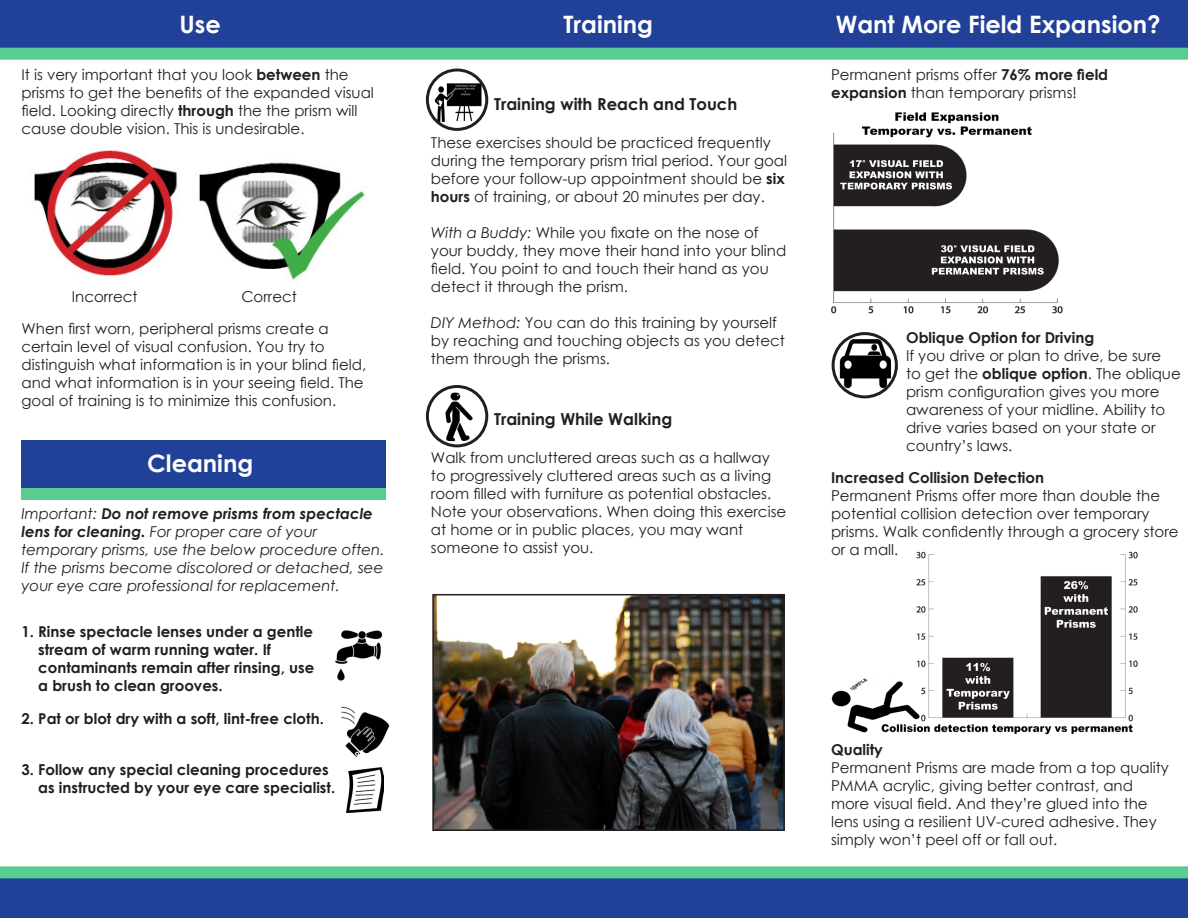
<style>
.page{position:relative;width:1188px;height:918px;background:#fff}
.page>*{position:absolute;margin:0;border:0;box-sizing:border-box;transform-origin:0 0}
.t1{font:700 24px "Century Gothic";color:#fff}
.t2{font:700 16.5px "Century Gothic";color:#231f20}
.t3{font:15px/18px "Century Gothic";color:#231f20}
.t4{font:700 15px "Century Gothic";color:#231f20}
.t5{font:italic 15px/18px "Century Gothic";color:#231f20;text-align:justify}
.t6{font:italic 700 15px/18px "Century Gothic";color:#231f20}
.s1{font-weight:700}
.s2{font-weight:400}
.s3{font-style:italic}
</style>
<div class="page">
<div style="left:21px;top:452px;width:365px;height:47px;background:#59cc91"></div>
<svg style="left:0;top:866px;width:1188px;height:12px;background:#5ecd94"></svg>
<svg style="left:0;top:48px;width:1188px;height:12px;background:#5dcd94"></svg>
<img style="left:335px;top:630px;width:48px;height:51px">
<img style="left:341px;top:706px;width:49px;height:51px">
<img style="left:346px;top:767px;width:37px;height:46px">
<img style="left:199px;top:162px;width:167px;height:119px">
<img style="left:34px;top:150px;width:143px;height:129px">
<svg style="left:427px;top:70px;width:60px;height:59px"></svg>
<img style="left:435px;top:82px;width:47px;height:40px">
<div style="left:426px;top:69px;width:62px;height:62px;border:3px solid #231f20;border-radius:50%"></div>
<svg style="left:427px;top:387px;width:60px;height:59px"></svg>
<img style="left:445px;top:393px;width:29px;height:48px">
<div style="left:426px;top:385px;width:62px;height:62px;border:3px solid #231f20;border-radius:50%"></div>
<div style="left:0;top:0;width:1188px;height:48px;background:#214198"></div>
<img style="left:831px;top:112px;width:232px;height:202px">
<img style="left:831px;top:551px;width:307px;height:184px">
<svg style="left:833px;top:334px;width:63px;height:63px"></svg>
<img style="left:839px;top:339px;width:52px;height:50px">
<div style="left:832px;top:332px;width:66px;height:66px;border:3px solid #231f20;border-radius:50%"></div>
<img style="left:435px;top:597px;width:347px;height:231px">
<div style="left:432px;top:594px;width:353px;height:237px;border:2px solid #231f20"></div>
<div style="left:0;top:878px;width:1188px;height:40px;background:#214198"></div>
<div style="left:21px;top:440px;width:365px;height:47px;background:#214198"></div>
<p class="t1" style="left:180px;top:6px;width:43px">Use</p>
<p class="t3" style="left:21px;top:66px;width:329px">It is very important that you look <span class="s1">between</span> the</p>
<p class="t3" style="left:21px;top:84px;width:354px">prisms to get the benefits of the expanded visual</p>
<p class="t3" style="left:21px;top:102px;width:338px">field. Looking directly <span class="s1">through</span> the the prism will</p>
<p class="t3" style="left:21px;top:120px;width:285px">cause double vision. This is undesirable.</p>
<p class="t3" style="left:72px;top:287px;width:67px">Incorrect</p>
<p class="t3" style="left:241px;top:287px;width:57px">Correct</p>
<p class="t3" style="left:21px;top:319px;width:309px">When first worn, peripheral prisms create a</p>
<p class="t3" style="left:21px;top:337px;width:305px">certain level of visual confusion. You try to</p>
<p class="t3" style="left:21px;top:355px;width:346px">distinguish what information is in your blind field, and what information is in your seeing field. The goal of training is to minimize this confusion.</p>
<p class="t1" style="left:147px;top:445px;width:108px">Cleaning</p>
<p class="t6" style="left:21px;top:504px;width:353px"><span class="s2">Important:</span> Do not remove prisms from spectacle lens for cleaning. <span class="s2">For proper care of your</span></p>
<p class="t5" style="left:21px;top:541px;width:365px">temporary prisms, use the below procedure often.<br>If the prisms become discolored or detached, see your eye care professional for replacement.</p>
<p class="t4" style="left:21px;top:621px;width:293px">1. Rinse spectacle lenses under a gentle</p>
<p class="t4" style="left:38px;top:639px;width:234px">stream of warm running water. If</p>
<p class="t4" style="left:38px;top:657px;width:278px">contaminants remain after rinsing, use</p>
<p class="t4" style="left:38px;top:675px;width:186px">a brush to clean grooves.</p>
<p class="t4" style="left:21px;top:707px;width:304px">2. Pat or blot dry with a soft, lint-free cloth.</p>
<p class="t4" style="left:21px;top:758px;width:309px">3. Follow any special cleaning procedures</p>
<p class="t4" style="left:38px;top:776px;width:298px">as instructed by your eye care specialist.</p>
<p class="t1" style="left:563px;top:6px;width:91px">Training</p>
<p class="t1" style="left:836px;top:6px;width:326px">Want More Field Expansion?</p>
<p class="t2" style="left:494px;top:91px;width:245px">Training with Reach and Touch</p>
<p class="t3" style="left:431px;top:133px;width:358px">These exercises should be practiced frequently during the temporary prism trial period. Your goal</p>
<p class="t3" style="left:431px;top:169px;width:355px">before your follow-up appointment should be <span class="s1">six hours</span> of training, or about 20 minutes per day.</p>
<p class="t3" style="left:431px;top:223px;width:329px"><span class="s3">With a Buddy:</span> While you fixate on the nose of</p>
<p class="t3" style="left:431px;top:241px;width:357px">your buddy, they move their hand into your blind field. You point to and touch their hand as you</p>
<p class="t3" style="left:431px;top:277px;width:199px">detect it through the prism.</p>
<p class="t3" style="left:431px;top:313px;width:355px"><span class="s3">DIY Method:</span> You can do this training by yourself by reaching and touching objects as you detect them through the prisms.</p>
<p class="t2" style="left:494px;top:406px;width:180px">Training While Walking</p>
<p class="t3" style="left:431px;top:448px;width:340px">Walk from uncluttered areas such as a hallway</p>
<p class="t3" style="left:431px;top:466px;width:342px">to progressively cluttered areas such as a living</p>
<p class="t3" style="left:431px;top:484px;width:342px">room filled with furniture as potential obstacles.</p>
<p class="t3" style="left:431px;top:502px;width:357px">Note your observations. When doing this exercise</p>
<p class="t3" style="left:431px;top:520px;width:314px">at home or in public places, you may want</p>
<p class="t3" style="left:431px;top:538px;width:164px">someone to assist you.</p>
<p class="t3" style="left:831px;top:66px;width:279px">Permanent prisms offer <span class="s1">76% more field</span></p>
<p class="t3" style="left:831px;top:84px;width:247px"><span class="s1">expansion</span> than temporary prisms!</p>
<p class="t4" style="left:906px;top:326px;width:190px">Oblique Option for Driving</p>
<p class="t3" style="left:906px;top:346px;width:257px">If you drive or plan to drive, be sure</p>
<p class="t3" style="left:906px;top:364px;width:276px">to get the <span class="s1">oblique option</span>. The oblique</p>
<p class="t3" style="left:906px;top:382px;width:261px">prism configuration gives you more awareness of your midline. Ability to</p>
<p class="t3" style="left:906px;top:418px;width:251px">drive varies based on your state or country’s laws.</p>
<p class="t4" style="left:831px;top:467px;width:214px">Increased Collision Detection</p>
<p class="t3" style="left:831px;top:487px;width:331px">Permanent Prisms offer more than double the</p>
<p class="t3" style="left:831px;top:505px;width:349px">potential collision detection over temporary prisms. Walk confidently through a grocery store</p>
<p class="t3" style="left:831px;top:541px;width:69px">or a mall.</p>
<p class="t4" style="left:831px;top:738px;width:53px">Quality</p>
<p class="t3" style="left:831px;top:759px;width:339px">Permanent Prisms are made from a top quality<br>PMMA acrylic, giving better contrast, and</p>
<p class="t3" style="left:831px;top:795px;width:318px">more visual field. And they’re glued into the</p>
<p class="t3" style="left:831px;top:813px;width:327px">lens using a resilient UV-cured adhesive. They</p>
<p class="t3" style="left:831px;top:831px;width:228px">simply won’t peel off or fall out.</p>
</div>
